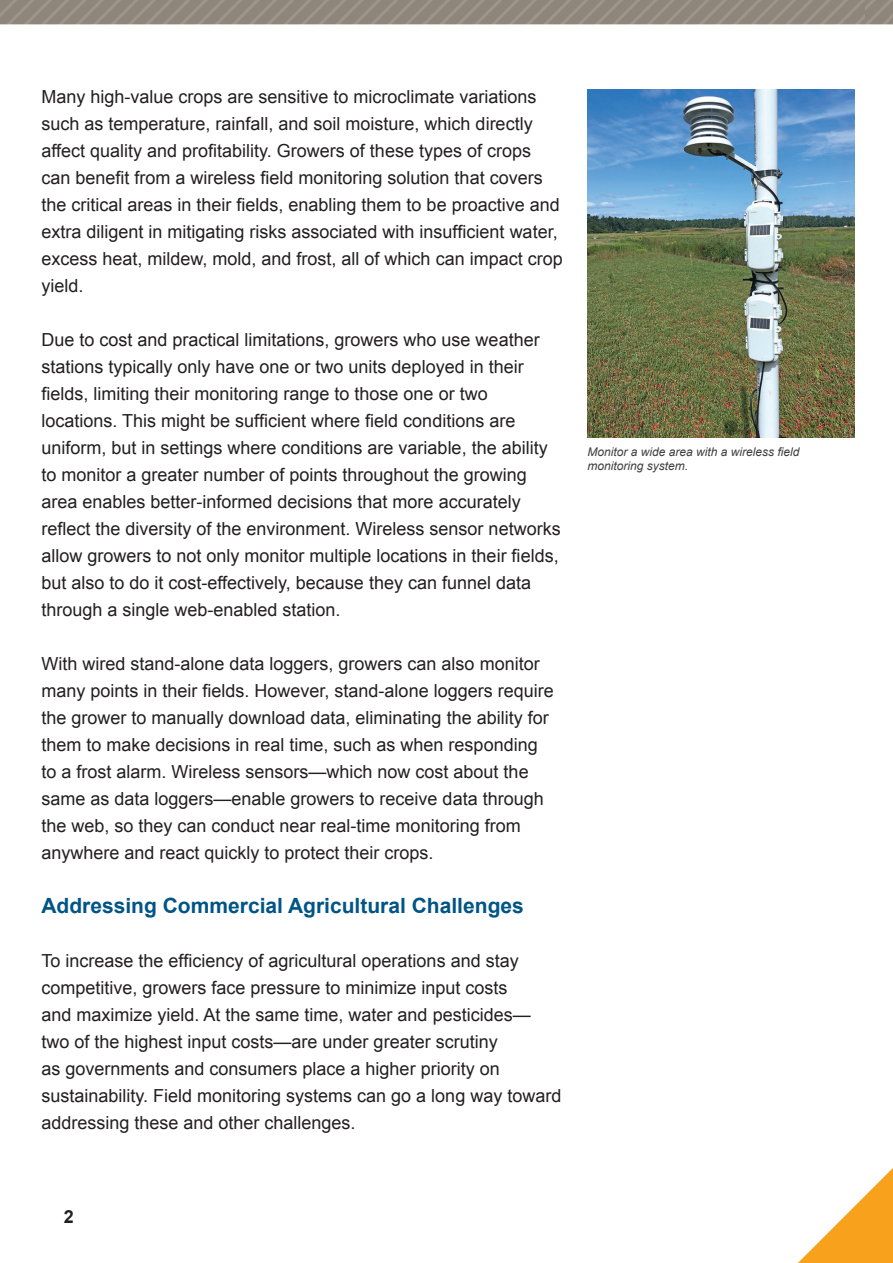
<style>
.page{position:relative;width:893px;height:1263px;background:#fff}
.page>*{position:absolute;margin:0;border:0;box-sizing:border-box;transform-origin:0 0}
.t1{font:700 21px "Arial";color:#015486}
.t2{font:18px/27px "Arial";color:#231f20}
.t3{font:700 18px "Arial";color:#231f20}
.t4{font:italic 12px/14.4px "Arial";color:#3e3e3f}
</style>
<div class="page">
<img style="left:0;top:0;width:865px;height:128px">
<img style="left:865px;top:0;width:28px;height:25px">
<svg style="left:798px;top:1168px;width:95px;height:95px"></svg>
<img style="left:588px;top:90px;width:267px;height:348px">
<p class="t2" style="left:41px;top:83px;width:523px">Many high-value crops are sensitive to microclimate variations such as temperature, rainfall, and soil moisture, which directly affect quality and profitability. Growers of these types of crops can benefit from a wireless field monitoring solution that covers the critical areas in their fields, enabling them to be proactive and extra diligent in mitigating risks associated with insufficient water, excess heat, mildew, mold, and frost, all of which can impact crop yield.</p>
<p class="t2" style="left:41px;top:326px;width:521px">Due to cost and practical limitations, growers who use weather stations typically only have one or two units deployed in their fields, limiting their monitoring range to those one or two locations. This might be sufficient where field conditions are uniform, but in settings where conditions are variable, the ability to monitor a greater number of points throughout the growing area enables better-informed decisions that more accurately reflect the diversity of the environment. Wireless sensor networks allow growers to not only monitor multiple locations in their fields, but also to do it cost-effectively, because they can funnel data through a single web-enabled station.</p>
<p class="t2" style="left:41px;top:650px;width:514px">With wired stand-alone data loggers, growers can also monitor many points in their fields. However, stand-alone loggers require the grower to manually download data, eliminating the ability for them to make decisions in real time, such as when responding to a frost alarm. Wireless sensors—which now cost about the same as data loggers—enable growers to receive data through the web, so they can conduct near real-time monitoring from anywhere and react quickly to protect their crops.</p>
<p class="t1" style="left:41px;top:892px;width:484px">Addressing Commercial Agricultural Challenges</p>
<p class="t2" style="left:41px;top:947px;width:521px">To increase the efficiency of agricultural operations and stay competitive, growers face pressure to minimize input costs<br>and maximize yield. At the same time, water and pesticides— two of the highest input costs—are under greater scrutiny<br>as governments and consumers place a higher priority on sustainability. Field monitoring systems can go a long way toward addressing these and other challenges.</p>
<p class="t4" style="left:587px;top:445px;width:214px">Monitor a wide area with a wireless field monitoring system.</p>
<p class="t3" style="left:64px;top:1205px;width:12px">2</p>
</div>
